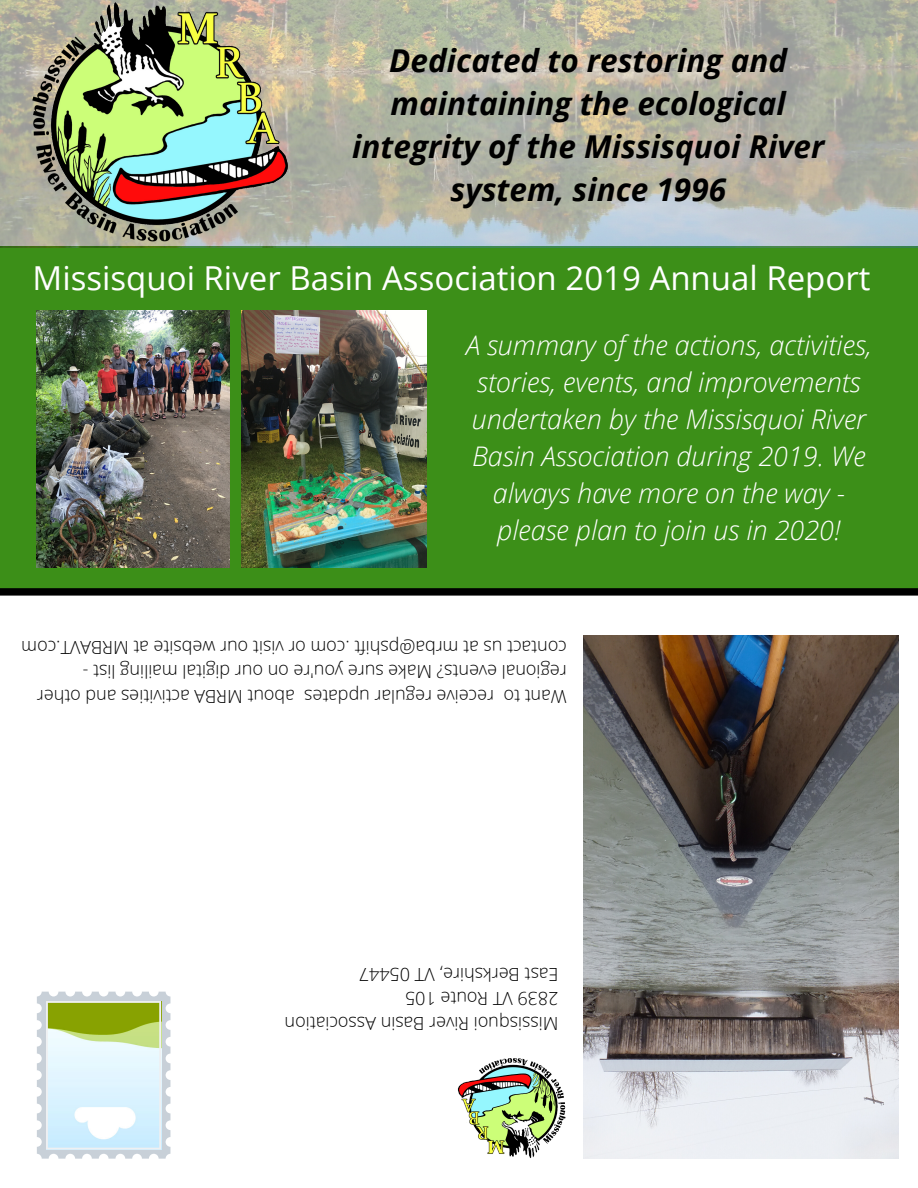
<style>
.page{position:relative;width:918px;height:1188px;background:#fff}
.page>*{position:absolute;margin:0;border:0;box-sizing:border-box;transform-origin:0 0}
.t1{font:33px "Open Sans";color:#fff}
.t2{font:italic 700 31.5px/42.9px "Open Sans";color:#000;text-align:center}
.t3{font:italic 300 27px/37.2px "Open Sans";color:#fff;text-align:center}
.t4{font:300 18px/24.8px "Open Sans";color:#000}
</style>
<div class="page">
<div style="left:1px;top:247px;width:917px;height:347px;background:#3c8f18"></div>
<img style="left:0;top:0;width:918px;height:247px">
<svg style="left:0;top:567px;width:918px;height:29px"></svg>
<img style="left:33px;top:0;width:259px;height:248px">
<img style="left:457px;top:1058px;width:109px;height:101px">
<img style="left:583px;top:636px;width:315px;height:523px">
<img style="left:37px;top:310px;width:192px;height:258px">
<img style="left:242px;top:310px;width:184px;height:258px">
<svg style="left:37px;top:992px;width:133px;height:167px;background:#d0e2ce"></svg>
<h2 class="t2" style="left:352px;top:39px;width:473px">Dedicated to restoring and maintaining the ecological integrity of the Missisquoi River system, since 1996</h2>
<h1 class="t1" style="left:33px;top:255px;width:839px">Missisquoi River Basin Association 2019 Annual Report</h1>
<h3 class="t3" style="left:466px;top:325px;width:407px">A summary of the actions, activities, stories, events, and improvements undertaken by the Missisquoi River Basin Association during 2019. We always have more on the way - please plan to join us in 2020!</h3>
<p class="t4" style="left:567px;top:710px;width:547px;rotate:-180deg">Want to receive regular updates about MRBA activities and other regional events? Make sure you're on our digital mailing list - contact us at mrba@pshift .com or visit our website at MRBAVT.com</p>
<p class="t4" style="left:558px;top:1037px;width:275px;rotate:-180deg">Missisquoi River Basin Association<br>2839 VT Route 105<br>East Berkshire, VT 05447</p>
</div>
